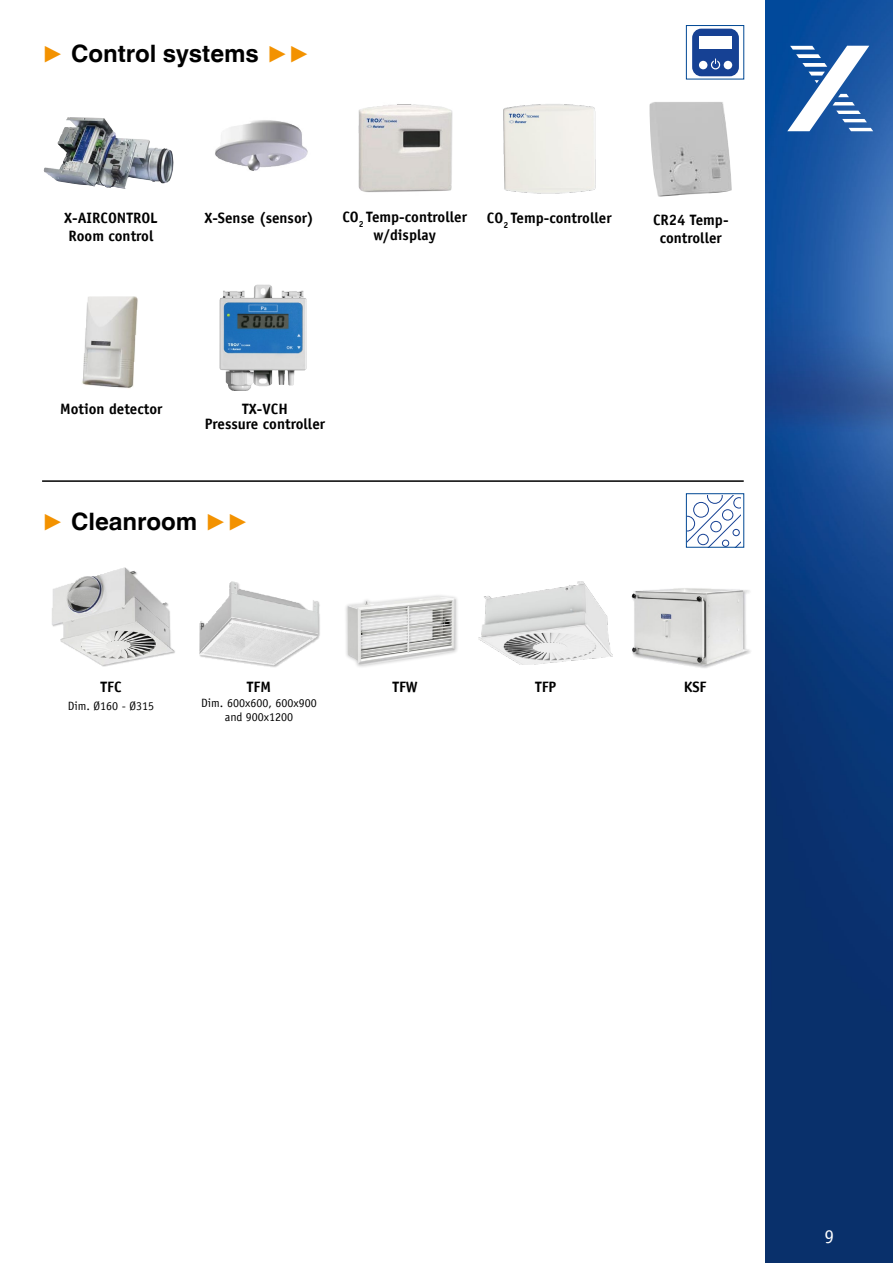
<style>
.page{position:relative;width:893px;height:1263px;background:#fff}
.page>*{position:absolute;margin:0;border:0;box-sizing:border-box;transform-origin:0 0}
.t1{font:700 24px "TROX Helvetica";color:#000}
.t2{font:19.5px "TROX Officina Sans";color:#fff}
.t3{font:700 15px/18px "TROX Officina Sans";color:#000;text-align:center}
.t4{font:12px/14.4px "TROX Officina Sans";color:#000;text-align:center}
.s1{font-weight:400;font-size:27px;color:#f39200}
</style>
<div class="page">
<img style="left:765px;top:0;width:128px;height:1263px">
<svg style="left:787px;top:46px;width:86px;height:85px"></svg>
<svg style="left:692px;top:28px;width:47px;height:49px"></svg>
<div style="left:692px;top:29px;width:47px;height:47px;background:#164194;border-radius:9px"></div>
<div style="left:699px;top:36px;width:33px;height:12px;background:#fff"></div>
<div style="left:699px;top:61px;width:8px;height:8px;background:#fff;border-radius:50%"></div>
<div style="left:724px;top:61px;width:8px;height:8px;background:#fff;border-radius:50%"></div>
<div style="left:711px;top:60px;width:9px;height:9px;border:1px solid #fff;border-radius:50%"></div>
<svg style="left:714px;top:58px;width:3px;height:6px"></svg>
<div style="left:686px;top:25px;width:58px;height:54px;border:1px solid #004894"></div>
<img style="left:215px;top:120px;width:93px;height:51px">
<img style="left:43px;top:117px;width:131px;height:72px">
<img style="left:358px;top:104px;width:95px;height:89px">
<img style="left:503px;top:104px;width:93px;height:90px">
<img style="left:82px;top:296px;width:56px;height:93px">
<img style="left:649px;top:102px;width:83px;height:95px">
<hr style="left:42px;top:480px;width:702px;height:2px;background:#000">
<svg style="left:688px;top:495px;width:53px;height:51px"></svg>
<div style="left:686px;top:493px;width:58px;height:55px;border:1px solid #004894"></div>
<div style="left:344px;top:593px;width:116px;height:75px;background:#000;opacity:.24"></div>
<img style="left:348px;top:597px;width:108px;height:68px">
<img style="left:199px;top:581px;width:121px;height:86px">
<img style="left:52px;top:567px;width:123px;height:100px">
<img style="left:478px;top:581px;width:135px;height:83px">
<img style="left:631px;top:588px;width:120px;height:80px">
<img style="left:220px;top:284px;width:87px;height:107px">
<h1 class="t1" style="left:42px;top:39px;width:270px"><span class="s1">▶</span> Control systems <span class="s1">▶▶</span></h1>
<p class="t3" style="left:64px;top:208px;width:95px">X-AIRCONTROL</p>
<p class="t3" style="left:204px;top:208px;width:111px">X-Sense (sensor)</p>
<p class="t3" style="left:68px;top:226px;width:87px">Room control</p>
<p class="t3" style="left:342px;top:208px;width:126px">CO<sub>2</sub> Temp-controller w/display</p>
<p class="t3" style="left:487px;top:209px;width:126px">CO<sub>2</sub> Temp-controller</p>
<p class="t3" style="left:653px;top:211px;width:77px">CR24 Temp&shy;controller</p>
<p class="t3" style="left:60px;top:400px;width:104px">Motion detector</p>
<p class="t3" style="left:205px;top:401px;width:122px;line-height:15px">TX-VCH<br>Pressure controller</p>
<h1 class="t1" style="left:42px;top:508px;width:208px"><span class="s1">▶</span> Cleanroom <span class="s1">▶▶</span></h1>
<p class="t3" style="left:100px;top:678px;width:23px">TFC</p>
<p class="t4" style="left:68px;top:699px;width:88px">Dim. Ø160 - Ø315</p>
<p class="t3" style="left:247px;top:678px;width:26px">TFM</p>
<p class="t3" style="left:392px;top:678px;width:27px">TFW</p>
<p class="t4" style="left:201px;top:695px;width:117px">Dim. 600x600, 600x900 and 900x1200</p>
<p class="t3" style="left:535px;top:678px;width:23px">TFP</p>
<p class="t3" style="left:684px;top:678px;width:24px">KSF</p>
<h2 class="t2" style="left:824px;top:1225px;width:11px">9</h2>
</div>
